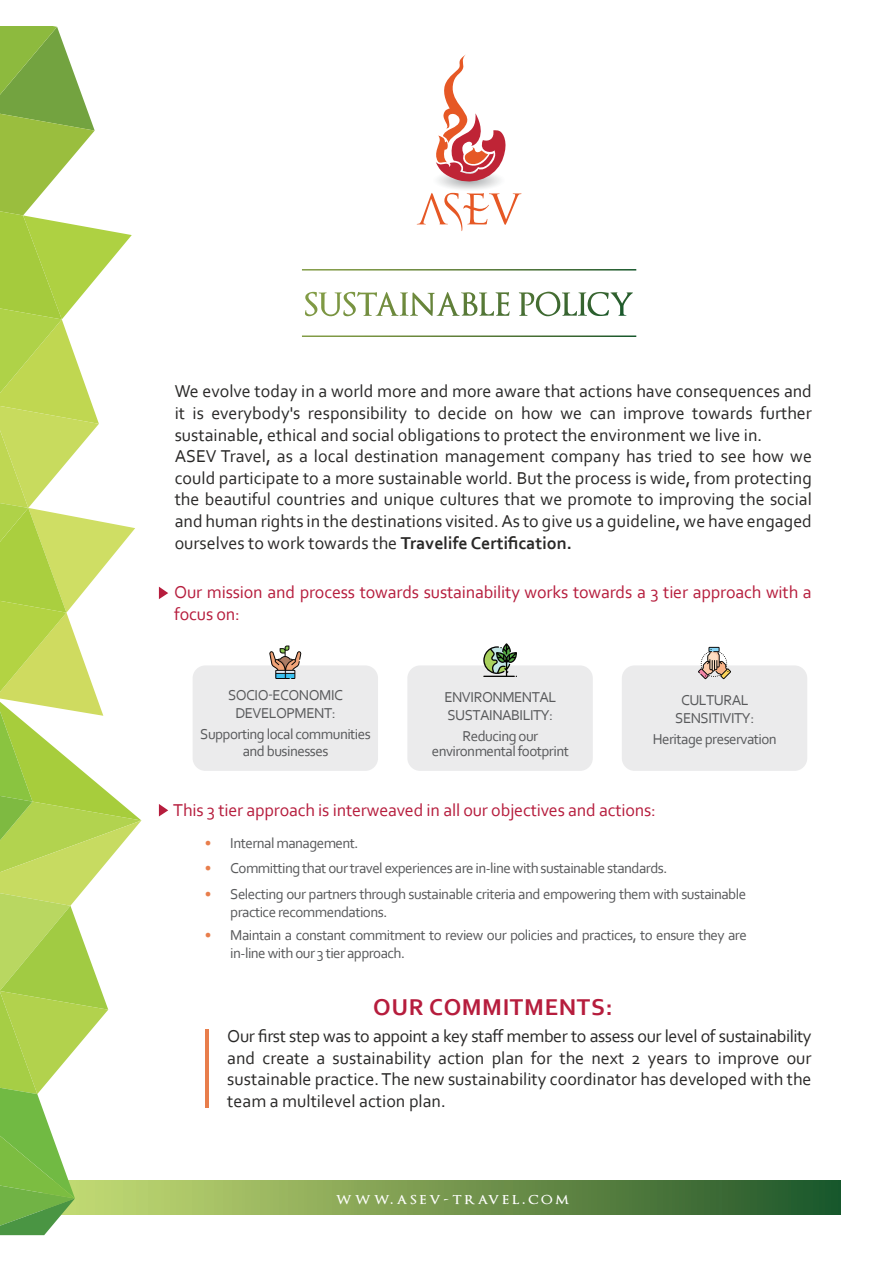
<style>
.page{position:relative;width:893px;height:1263px;background:#fff}
.page>*{position:absolute;margin:0;border:0;box-sizing:border-box;transform-origin:0 0}
.t1{font:700 24px "Corbel";letter-spacing:.025em;color:#b61d3d}
.t2{font:18px/21.6px "Corbel";color:#292827}
.t3{font:18px/21.6px "Corbel";letter-spacing:-.01em;color:#b61d3d}
.t4{font:600 16.5px "Optimus Princeps";letter-spacing:.17em;color:#fff}
.t5{font:15px/18px "Corbel";letter-spacing:-.035em;color:#58595b;text-align:center}
.t6{font:15px/25.5px "Corbel";color:#e87e4c;text-align:justify}
.s1{font-weight:700}
</style>
<div class="page">
<div style="left:193px;top:665px;width:185px;height:106px;background:#ebebec;border-radius:13px"></div>
<div style="left:407px;top:665px;width:186px;height:106px;background:#ebebec;border-radius:13px"></div>
<div style="left:622px;top:665px;width:185px;height:106px;background:#ebebec;border-radius:13px"></div>
<svg style="left:141px;top:1181px;width:699px;height:33px;background:#6c914b"></svg>
<svg style="left:305px;top:292px;width:205px;height:24px"></svg>
<svg style="left:519px;top:292px;width:114px;height:24px"></svg>
<svg style="left:159px;top:587px;width:9px;height:12px"></svg>
<svg style="left:159px;top:804px;width:9px;height:12px"></svg>
<svg style="left:269px;top:645px;width:32px;height:34px"></svg>
<svg style="left:483px;top:643px;width:34px;height:34px"></svg>
<svg style="left:698px;top:647px;width:33px;height:32px"></svg>
<svg style="left:417px;top:54px;width:104px;height:177px"></svg>
<svg style="left:0;top:27px;width:141px;height:1208px"></svg>
<hr style="left:205px;top:1029px;width:3px;height:78px;background:#e87e4c">
<p class="t2" style="left:175px;top:380px;width:639px">We evolve today in a world more and more aware that actions have consequences and it is everybody's responsibility to decide on how we can improve towards further sustainable, ethical and social obligations to protect the environment we live in.<br>ASEV Travel, as a local destination management company has tried to see how we could participate to a more sustainable world. But the process is wide, from protecting the beautiful countries and unique cultures that we promote to improving the social and human rights in the destinations visited. As to give us a guideline, we have engaged ourselves to work towards the <span class="s1">Travelife Certification.</span></p>
<p class="t3" style="left:174px;top:581px;width:639px">Our mission and process towards sustainability works towards a 3 tier approach with a focus on:</p>
<p class="t5" style="left:228px;top:686px;width:116px">SOCIO-ECONOMIC<br>DEVELOPMENT:</p>
<p class="t5" style="left:200px;top:725px;width:172px;line-height:16.5px">Supporting local communities and businesses</p>
<p class="t5" style="left:444px;top:688px;width:113px;text-align:left">ENVIRONMENTAL<br>SUSTAINABILITY:</p>
<p class="t5" style="left:432px;top:728px;width:139px;line-height:15px">Reducing our environmental footprint</p>
<p class="t5" style="left:675px;top:690px;width:81px">CULTURAL<br>SENSITIVITY:</p>
<p class="t5" style="left:653px;top:729px;width:126px">Heritage preservation</p>
<p class="t3" style="left:173px;top:799px;width:484px">This 3 tier approach is interweaved in all our objectives and actions:</p>
<p class="t6" style="left:205px;top:829px;width:8px">• • •</p>
<p class="t6" style="left:205px;top:922px;width:8px">•</p>
<p class="t5" style="left:230px;top:829px;width:517px;line-height:25.7px;text-align:left">Internal management.<br>Committing that our travel experiences are in-line with sustainable standards.<br>Selecting our partners through sustainable criteria and empowering them with sustainable</p>
<p class="t5" style="left:230px;top:900px;width:518px;line-height:23.7px;text-align:left">practice recommendations.<br>Maintain a constant commitment to review our policies and practices, to ensure they are</p>
<p class="t5" style="left:230px;top:944px;width:176px">in-line with our 3 tier approach.</p>
<h1 class="t1" style="left:373px;top:992px;width:241px">OUR COMMITMENTS:</h1>
<p class="t2" style="left:227px;top:1025px;width:586px;text-align:justify">Our first step was to appoint a key staff member to assess our level of sustainability and create a sustainability action plan for the next 2 years to improve our sustainable practice. The new sustainability coordinator has developed with the team a multilevel action plan.</p>
<p class="t4" style="left:336px;top:1190px;width:235px">www.asev-travel.com</p>
</div>
